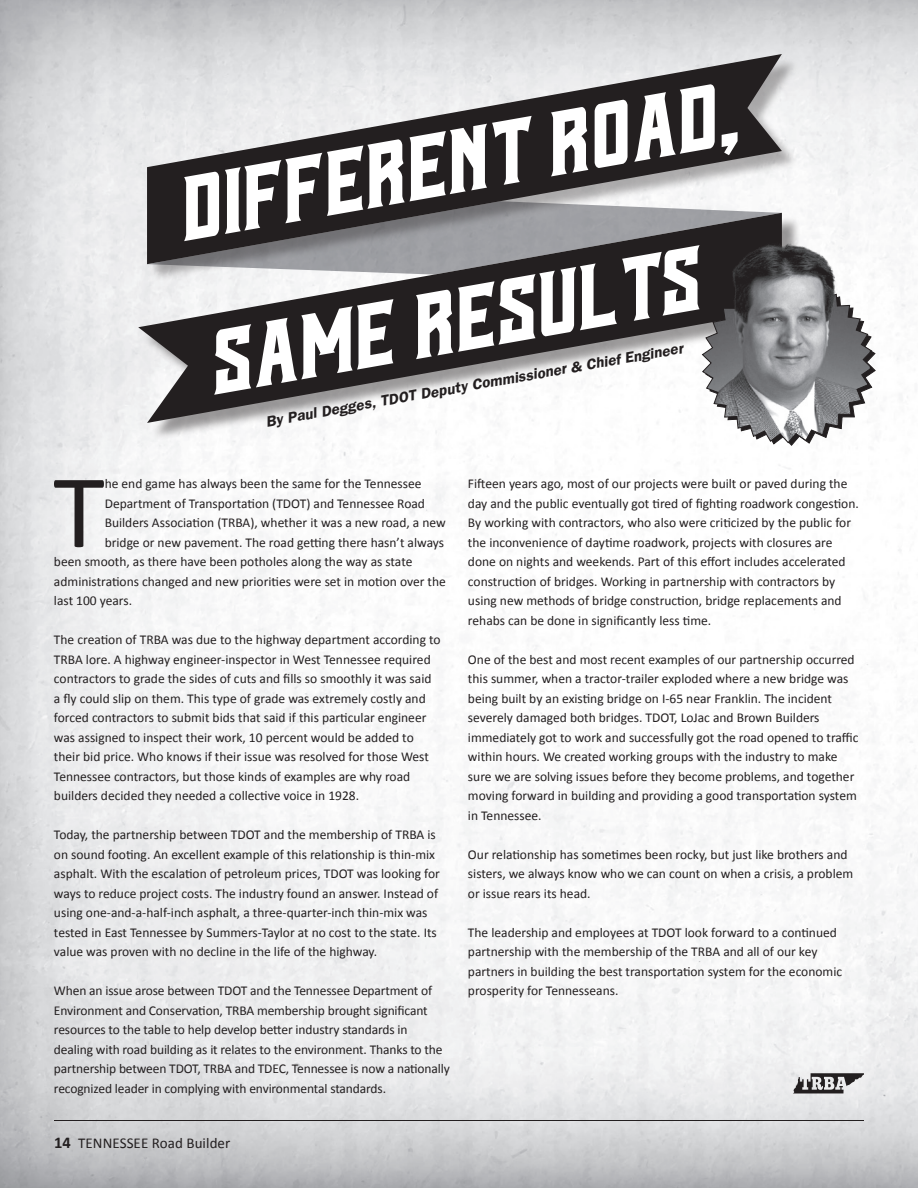
<style>
.page{position:relative;width:918px;height:1188px;background:#fff}
.page>*{position:absolute;margin:0;border:0;box-sizing:border-box;transform-origin:0 0}
.t1{font:italic 148.5px/156.4px "Reidfork";color:#fff}
.t2{font:105.6px "Calibri";color:#231f20}
.t3{font:italic 600 15px "Franklin Gothic";color:#231f20}
.t4{font:15px "Calibri";letter-spacing:.005em;color:#231f20}
.t5{font:13.5px/19.5px "Calibri";color:#231f20}
.s1{font-family:"Machine";font-weight:700;font-size:88.5px}
.s2{font-weight:700;font-size:16.5px}
</style>
<div class="page">
<hr style="left:54px;top:1120px;width:810px;height:1px;background:#231f20">
<svg style="left:147px;top:10px;width:635px;height:158px;background:#9d9d9e"></svg>
<svg style="left:138px;top:168px;width:644px;height:301px"></svg>
<svg style="left:793px;top:1073px;width:71px;height:20px"></svg>
<svg style="left:701px;top:279px;width:175px;height:167px"></svg>
<img style="left:727px;top:229px;width:112px;height:136px">
<h1 class="t1" style="left:161px;top:135px;width:571px;rotate:-10deg">different road<span class="s1">, </span>same results</h1>
<p class="t3" style="left:264px;top:413px;width:425px;rotate:-10deg">By Paul Degges, TDOT Deputy Commissioner &amp; Chief Engineer</p>
<h2 class="t2" style="left:53px;top:446px;width:53px">T</h2>
<p class="t5" style="left:105px;top:474px;width:318px">he end game has always been the same for the Tennessee</p>
<p class="t5" style="left:105px;top:493px;width:322px">Department of Transportation (TDOT) and Tennessee Road</p>
<p class="t5" style="left:105px;top:513px;width:343px">Builders Association (TRBA), whether it was a new road, a new</p>
<p class="t5" style="left:105px;top:532px;width:341px">bridge or new pavement. The road getting there hasn’t always</p>
<p class="t5" style="left:54px;top:552px;width:360px">been smooth, as there have been potholes along the way as state</p>
<p class="t5" style="left:54px;top:571px;width:393px">administrations changed and new priorities were set in motion over the</p>
<p class="t5" style="left:54px;top:591px;width:80px">last 100 years.</p>
<p class="t5" style="left:54px;top:630px;width:388px">The creation of TRBA was due to the highway department according to TRBA lore. A highway engineer-inspector in West Tennessee required contractors to grade the sides of cuts and fills so smoothly it was said a fly could slip on them. This type of grade was extremely costly and forced contractors to submit bids that said if this particular engineer was assigned to inspect their work, 10 percent would be added to their bid price. Who knows if their issue was resolved for those West Tennessee contractors, but those kinds of examples are why road builders decided they needed a collective voice in 1928.</p>
<p class="t5" style="left:54px;top:824px;width:387px">Today, the partnership between TDOT and the membership of TRBA is on sound footing. An excellent example of this relationship is thin-mix asphalt. With the escalation of petroleum prices, TDOT was looking for ways to reduce project costs. The industry found an answer. Instead of using one-and-a-half-inch asphalt, a three-quarter-inch thin-mix was tested in East Tennessee by Summers-Taylor at no cost to the state. Its value was proven with no decline in the life of the highway.</p>
<p class="t5" style="left:54px;top:980px;width:397px">When an issue arose between TDOT and the Tennessee Department of Environment and Conservation, TRBA membership brought significant resources to the table to help develop better industry standards in dealing with road building as it relates to the environment. Thanks to the partnership between TDOT, TRBA and TDEC, Tennessee is now a nationally recognized leader in complying with environmental standards.</p>
<p class="t4" style="left:54px;top:1133px;width:178px"><span class="s2">14</span> TENNESSEE Road Builder</p>
<p class="t5" style="left:468px;top:473px;width:392px">Fifteen years ago, most of our projects were built or paved during the day and the public eventually got tired of fighting roadwork congestion.<br>By working with contractors, who also were criticized by the public for the inconvenience of daytime roadwork, projects with closures are done on nights and weekends. Part of this effort includes accelerated construction of bridges. Working in partnership with contractors by using new methods of bridge construction, bridge replacements and rehabs can be done in significantly less time.</p>
<p class="t5" style="left:468px;top:649px;width:392px">One of the best and most recent examples of our partnership occurred this summer, when a tractor-trailer exploded where a new bridge was being built by an existing bridge on I-65 near Franklin. The incident severely damaged both bridges. TDOT, LoJac and Brown Builders immediately got to work and successfully got the road opened to traffic within hours. We created working groups with the industry to make sure we are solving issues before they become problems, and together moving forward in building and providing a good transportation system in Tennessee.</p>
<p class="t5" style="left:468px;top:844px;width:387px">Our relationship has sometimes been rocky, but just like brothers and sisters, we always know who we can count on when a crisis, a problem or issue rears its head.</p>
<p class="t5" style="left:468px;top:922px;width:376px">The leadership and employees at TDOT look forward to a continued partnership with the membership of the TRBA and all of our key partners in building the best transportation system for the economic prosperity for Tennesseans.</p>
</div>
